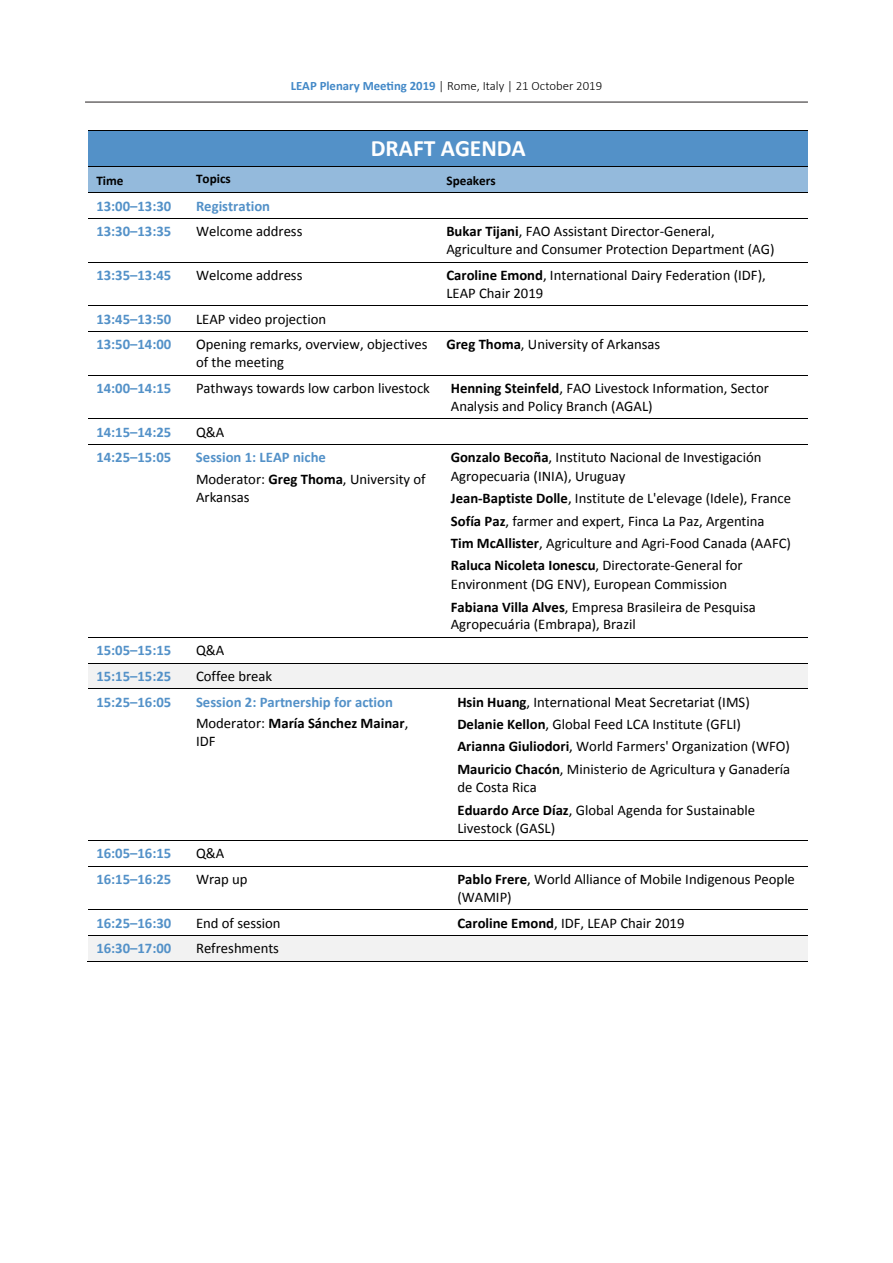
<style>
.page{position:relative;width:893px;height:1263px;background:#fff}
.page>*{position:absolute;margin:0;border:0;box-sizing:border-box;transform-origin:0 0}
.t1{font:700 23.55px "Calibri";color:#fff}
.t2{font:14.7px/22.4px "Calibri";color:#000}
.t3{font:700 14.7px/21.5px "Calibri";color:#5391c8}
.t4{font:700 13.2px "Calibri";color:#000}
.t5{font:300 12.75px "Calibri";color:#000}
.s1{font-weight:700;color:#4288c7}
.s2{font-weight:700}
.s3{font-weight:700;color:#5391c8}
.s4{font-weight:400;color:#000}
.s5{color:#000}
</style>
<div class="page">
<hr style="left:85px;top:102px;width:723px;height:1px;background:#231f20">
<div style="left:88px;top:130px;width:720px;height:36px;background:#5391c8"></div>
<hr style="left:88px;top:130px;width:720px;height:1px;background:#000">
<div style="left:88px;top:167px;width:100px;height:26px;background:#94badc"></div>
<div style="left:188px;top:167px;width:250px;height:26px;background:#94badc"></div>
<div style="left:438px;top:167px;width:370px;height:26px;background:#94badc"></div>
<hr style="left:88px;top:166px;width:720px;height:1px;background:#000">
<hr style="left:88px;top:193px;width:720px;height:1px;background:#000">
<hr style="left:88px;top:218px;width:720px;height:1px;background:#000">
<hr style="left:88px;top:262px;width:720px;height:1px;background:#000">
<hr style="left:88px;top:305px;width:720px;height:1px;background:#000">
<hr style="left:88px;top:331px;width:720px;height:1px;background:#000">
<hr style="left:88px;top:375px;width:720px;height:1px;background:#000">
<hr style="left:88px;top:418px;width:720px;height:1px;background:#000">
<hr style="left:88px;top:444px;width:720px;height:1px;background:#000">
<hr style="left:88px;top:637px;width:720px;height:1px;background:#000">
<div style="left:88px;top:663px;width:100px;height:25px;background:#f2f2f2"></div>
<div style="left:188px;top:663px;width:250px;height:25px;background:#f2f2f2"></div>
<div style="left:438px;top:663px;width:370px;height:25px;background:#f2f2f2"></div>
<hr style="left:88px;top:663px;width:720px;height:1px;background:#000">
<hr style="left:88px;top:688px;width:720px;height:1px;background:#000">
<hr style="left:88px;top:840px;width:720px;height:1px;background:#000">
<hr style="left:88px;top:866px;width:720px;height:1px;background:#000">
<hr style="left:88px;top:909px;width:720px;height:1px;background:#000">
<div style="left:88px;top:936px;width:100px;height:25px;background:#f2f2f2"></div>
<div style="left:188px;top:936px;width:250px;height:25px;background:#f2f2f2"></div>
<div style="left:438px;top:936px;width:370px;height:25px;background:#f2f2f2"></div>
<hr style="left:88px;top:935px;width:720px;height:1px;background:#000">
<hr style="left:87px;top:961px;width:101px;height:1px;background:#000">
<hr style="left:187px;top:961px;width:251px;height:1px;background:#000">
<hr style="left:437px;top:961px;width:371px;height:1px;background:#000">
<p class="t5" style="left:291px;top:78px;width:313px"><span class="s1">LEAP Plenary Meeting 2019</span> | Rome, Italy | 21 October 2019</p>
<p class="t1" style="left:371px;top:133px;width:156px">DRAFT AGENDA</p>
<p class="t4" style="left:96px;top:173px;width:29px">Time</p>
<p class="t4" style="left:196px;top:170px;width:36px">Topics</p>
<p class="t4" style="left:446px;top:173px;width:51px">Speakers</p>
<p class="t3" style="left:96px;top:195px;width:77px">13:00–13:30</p>
<p class="t3" style="left:196px;top:195px;width:76px">Registration</p>
<p class="t3" style="left:96px;top:221px;width:77px">13:30–13:35</p>
<p class="t2" style="left:196px;top:220px;width:108px">Welcome address</p>
<p class="t2" style="left:446px;top:222px;width:330px;line-height:18px"><span class="s2">Bukar Tijani</span>, FAO Assistant Director-General,<br>Agriculture and Consumer Protection Department (AG)</p>
<p class="t3" style="left:96px;top:264px;width:77px">13:35–13:45</p>
<p class="t2" style="left:196px;top:263px;width:108px">Welcome address</p>
<p class="t2" style="left:446px;top:265px;width:321px;line-height:18px"><span class="s2">Caroline Emond</span>, International Dairy Federation (IDF),<br>LEAP Chair 2019</p>
<p class="t3" style="left:96px;top:308px;width:77px">13:45–13:50</p>
<p class="t2" style="left:196px;top:307px;width:132px">LEAP video projection</p>
<p class="t3" style="left:96px;top:334px;width:77px">13:50–14:00</p>
<p class="t2" style="left:196px;top:335px;width:233px;line-height:18px">Opening remarks, overview, objectives of the meeting</p>
<p class="t2" style="left:446px;top:332px;width:215px"><span class="s2">Greg Thoma</span>, University of Arkansas</p>
<p class="t3" style="left:96px;top:377px;width:77px">14:00–14:15</p>
<p class="t2" style="left:196px;top:376px;width:235px">Pathways towards low carbon livestock</p>
<p class="t2" style="left:451px;top:378px;width:320px;line-height:17.9px"><span class="s2">Henning Steinfeld</span>, FAO Livestock Information, Sector<br>Analysis and Policy Branch (AGAL)</p>
<p class="t3" style="left:96px;top:421px;width:77px">14:15–14:25</p>
<p class="t2" style="left:196px;top:420px;width:30px">Q&amp;A</p>
<p class="t3" style="left:96px;top:447px;width:76px">14:25–15:05</p>
<p class="t2" style="left:196px;top:446px;width:231px;line-height:21.3px"><span class="s3">Session 1: LEAP niche<br></span>Moderator: <span class="s2">Greg Thoma</span>, University of</p>
<p class="t2" style="left:196px;top:485px;width:55px">Arkansas</p>
<p class="t2" style="left:451px;top:447px;width:312px;line-height:18.8px"><span class="s2">Gonzalo Becoña</span>, Instituto Nacional de Investigación<br>Agropecuaria (INIA), Uruguay</p>
<p class="t2" style="left:451px;top:487px;width:342px"><span class="s2">Jean-Baptiste Dolle</span>, Institute de L'elevage (Idele), France <span class="s2">Sofía Paz</span>, farmer and expert, Finca La Paz, Argentina <span class="s2">Tim McAllister</span>, Agriculture and Agri-Food Canada (AAFC)<br><span class="s2">Raluca Nicoleta Ionescu</span>, Directorate-General for</p>
<p class="t2" style="left:451px;top:572px;width:307px">Environment (DG ENV), European Commission<br><span class="s2">Fabiana Villa Alves</span>, Empresa Brasileira de Pesquisa</p>
<p class="t2" style="left:451px;top:613px;width:187px">Agropecuária (Embrapa), Brazil</p>
<p class="t3" style="left:96px;top:639px;width:77px">15:05–15:15</p>
<p class="t2" style="left:196px;top:638px;width:30px">Q&amp;A</p>
<p class="t3" style="left:96px;top:665px;width:77px">15:15–15:25</p>
<p class="t2" style="left:196px;top:664px;width:78px">Coffee break</p>
<p class="t3" style="left:96px;top:691px;width:77px">15:25–16:05</p>
<p class="t3" style="left:196px;top:691px;width:214px">Session 2: Partnership for action<br><span class="s4">Moderator:</span> <span class="s5">María Sánchez Mainar</span><span class="s4">,</span></p>
<p class="t2" style="left:196px;top:729px;width:21px">IDF</p>
<p class="t2" style="left:457px;top:690px;width:334px"><span class="s2">Hsin Huang</span>, International Meat Secretariat (IMS)<br><span class="s2">Delanie Kellon</span>, Global Feed LCA Institute (GFLI)<br><span class="s2">Arianna Giuliodori</span>, World Farmers' Organization (WFO)<br><span class="s2">Mauricio Chacón</span>, Ministerio de Agricultura y Ganadería</p>
<p class="t2" style="left:457px;top:776px;width:299px">de Costa Rica<br><span class="s2">Eduardo Arce Díaz</span>, Global Agenda for Sustainable</p>
<p class="t2" style="left:457px;top:816px;width:99px">Livestock (GASL)</p>
<p class="t3" style="left:96px;top:843px;width:77px">16:05–16:15</p>
<p class="t2" style="left:196px;top:842px;width:30px">Q&amp;A</p>
<p class="t3" style="left:96px;top:868px;width:77px">16:15–16:25</p>
<p class="t2" style="left:196px;top:867px;width:53px">Wrap up</p>
<p class="t2" style="left:457px;top:869px;width:339px;line-height:17.9px"><span class="s2">Pablo Frere</span>, World Alliance of Mobile Indigenous People (WAMIP)</p>
<p class="t3" style="left:96px;top:912px;width:77px">16:25–16:30</p>
<p class="t2" style="left:196px;top:911px;width:86px">End of session</p>
<p class="t2" style="left:457px;top:911px;width:229px"><span class="s2">Caroline Emond</span>, IDF, LEAP Chair 2019</p>
<p class="t3" style="left:96px;top:938px;width:77px">16:30–17:00</p>
<p class="t2" style="left:196px;top:937px;width:84px">Refreshments</p>
</div>
